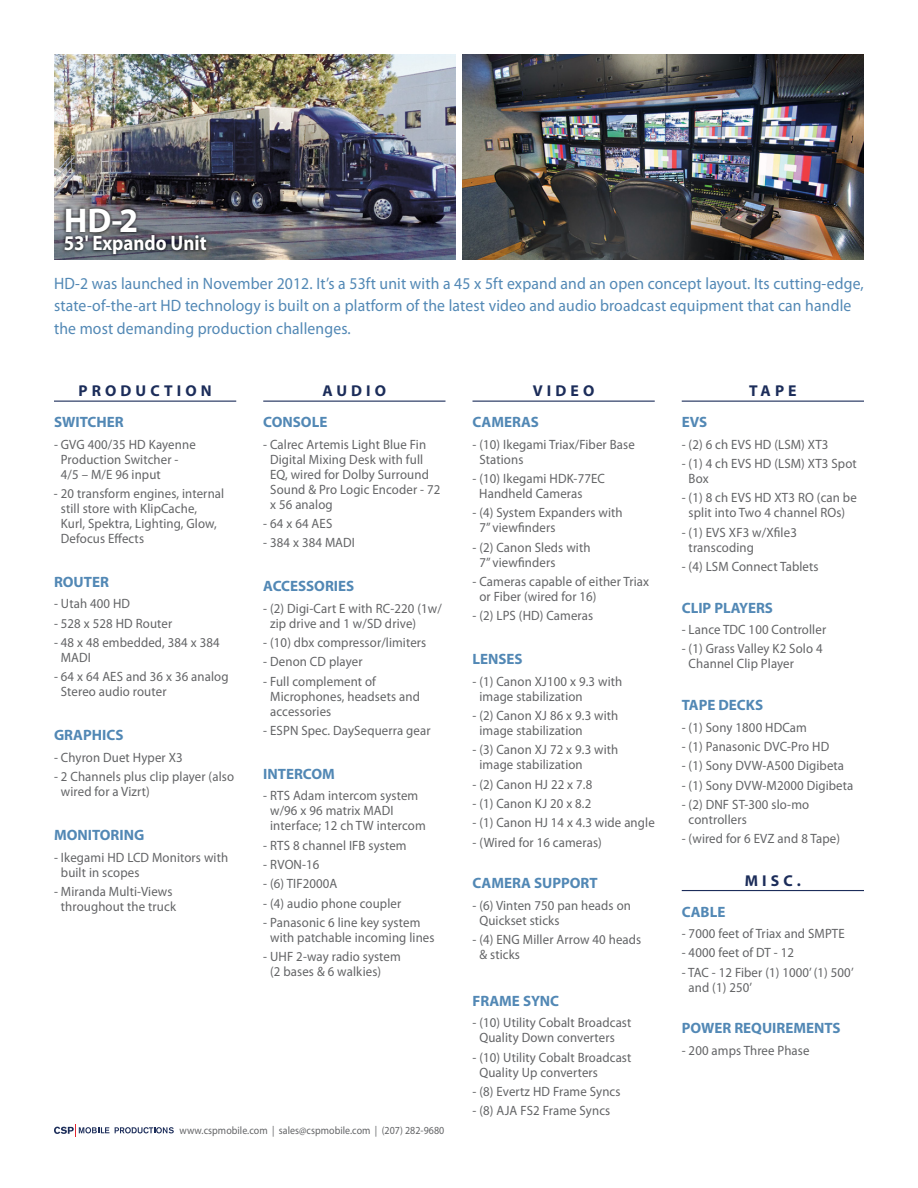
<style>
.page{position:relative;width:918px;height:1188px;background:#fff}
.page>*{position:absolute;margin:0;border:0;box-sizing:border-box;transform-origin:0 0}
.t1{font:700 34.5px "Myriad Pro";color:#fff}
.t2{font:700 21px "Myriad Pro";color:#fff;scale:.9 1}
.t3{font:16.5px/22.5px "Myriad Pro";letter-spacing:.01em;color:#5288b5;scale:.95 1}
.t4{font:700 15.75px "Myriad Pro";letter-spacing:.26em;color:#1c2d5a}
.t5{font:700 15px "Myriad Pro";color:#5288b5}
.t6{font:13.5px/15px "Myriad Pro";letter-spacing:.01em;color:#636466;scale:.95 1}
.t7{font:10.8px "Myriad Pro";letter-spacing:.005em;color:#636466;scale:.92 1}
</style>
<div class="page">
<hr style="left:54px;top:401px;width:182px;height:1px;background:#1c2d5a">
<hr style="left:263px;top:401px;width:183px;height:1px;background:#1c2d5a">
<hr style="left:472px;top:401px;width:183px;height:1px;background:#1c2d5a">
<hr style="left:682px;top:401px;width:182px;height:1px;background:#1c2d5a">
<hr style="left:682px;top:890px;width:182px;height:1px;background:#1c2d5a">
<img style="left:54px;top:54px;width:402px;height:206px">
<img style="left:462px;top:54px;width:402px;height:206px">
<svg style="left:61px;top:205px;width:149px;height:52px;background:#54565e"></svg>
<svg style="left:115px;top:1127px;width:59px;height:6px"></svg>
<svg style="left:54px;top:1124px;width:55px;height:12px"></svg>
<h1 class="t1" style="left:64px;top:198px;width:76px">HD-2</h1>
<h2 class="t2" style="left:64px;top:229px;width:160px">53' Expando Unit</h2>
<p class="t3" style="left:54px;top:272px;width:854px">HD-2 was launched in November 2012. It’s a 53ft unit with a 45 x 5ft expand and an open concept layout. Its cutting-edge, state-of-the-art HD technology is built on a platform of the latest video and audio broadcast equipment that can handle the most demanding production challenges.</p>
<p class="t4" style="left:79px;top:381px;width:135px">PRODUCTION</p>
<p class="t5" style="left:54px;top:412px;width:71px">SWITCHER</p>
<p class="t6" style="left:61px;top:436px;width:143px;text-indent:-7px">- GVG 400/35 HD Kayenne<br>Production Switcher -<br>4/5 – M/E 96 input</p>
<p class="t6" style="left:61px;top:486px;width:173px;text-indent:-7px">- 20 transform engines, internal still store with KlipCache,<br>Kurl, Spektra, Lighting, Glow,<br>Defocus Effects</p>
<p class="t5" style="left:54px;top:572px;width:56px">ROUTER</p>
<p class="t6" style="left:54px;top:596px;width:82px">- Utah 400 HD</p>
<p class="t6" style="left:54px;top:616px;width:126px">- 528 x 528 HD Router</p>
<p class="t6" style="left:61px;top:635px;width:169px;text-indent:-7px">- 48 x 48 embedded, 384 x 384<br>MADI</p>
<p class="t6" style="left:61px;top:669px;width:178px;text-indent:-7px">- 64 x 64 AES and 36 x 36 analog<br>Stereo audio router</p>
<p class="t5" style="left:54px;top:725px;width:71px">GRAPHICS</p>
<p class="t6" style="left:54px;top:750px;width:137px">- Chyron Duet Hyper X3</p>
<p class="t6" style="left:61px;top:769px;width:184px;text-indent:-7px">- 2 Channels plus clip player (also wired for a Vizrt)</p>
<p class="t5" style="left:54px;top:825px;width:92px">MONITORING</p>
<p class="t6" style="left:61px;top:849px;width:178px;text-indent:-7px">- Ikegami HD LCD Monitors with built in scopes</p>
<p class="t6" style="left:54px;top:884px;width:130px;text-align:center">- Miranda Multi-Views throughout the truck</p>
<p class="t4" style="left:323px;top:381px;width:65px">AUDIO</p>
<p class="t5" style="left:263px;top:412px;width:66px">CONSOLE</p>
<p class="t6" style="left:270px;top:436px;width:181px;text-indent:-7px">- Calrec Artemis Light Blue Fin<br>Digital Mixing Desk with full<br>EQ, wired for Dolby Surround<br>Sound &amp; Pro Logic Encoder - 72 x 56 analog</p>
<p class="t6" style="left:263px;top:516px;width:74px">- 64 x 64 AES</p>
<p class="t6" style="left:263px;top:535px;width:98px">- 384 x 384 MADI</p>
<p class="t5" style="left:263px;top:576px;width:93px">ACCESSORIES</p>
<p class="t6" style="left:270px;top:601px;width:182px;text-indent:-7px">- (2) Digi-Cart E with RC-220 (1w/ zip drive and 1 w/SD drive)</p>
<p class="t6" style="left:263px;top:635px;width:173px">- (10) dbx compressor/limiters</p>
<p class="t6" style="left:263px;top:654px;width:106px">- Denon CD player</p>
<p class="t6" style="left:270px;top:673px;width:159px;text-indent:-7px">- Full complement of<br>Microphones, headsets and accessories</p>
<p class="t6" style="left:263px;top:723px;width:178px">- ESPN Spec. DaySequerra gear</p>
<p class="t5" style="left:263px;top:764px;width:73px">INTERCOM</p>
<p class="t6" style="left:270px;top:788px;width:165px;text-indent:-7px">- RTS Adam intercom system w/96 x 96 matrix MADI interface; 12 ch TW intercom</p>
<p class="t6" style="left:263px;top:838px;width:152px">- RTS 8 channel IFB system</p>
<p class="t6" style="left:263px;top:857px;width:61px">- RVON-16</p>
<p class="t6" style="left:263px;top:876px;width:80px">- (6) TIF2000A</p>
<p class="t6" style="left:263px;top:895px;width:147px">- (4) audio phone coupler</p>
<p class="t6" style="left:270px;top:915px;width:175px;text-indent:-7px">- Panasonic 6 line key system with patchable incoming lines</p>
<p class="t6" style="left:270px;top:949px;width:139px;text-indent:-7px">- UHF 2-way radio system (2 bases &amp; 6 walkies)</p>
<p class="t7" style="left:180px;top:1123px;width:289px">www.cspmobile.com | sales@cspmobile.com | (207) 282-9680</p>
<p class="t4" style="left:533px;top:381px;width:63px">VIDEO</p>
<p class="t5" style="left:472px;top:412px;width:68px">CAMERAS</p>
<p class="t6" style="left:479px;top:436px;width:165px;text-indent:-7px">- (10) Ikegami Triax/Fiber Base<br>Stations</p>
<p class="t6" style="left:479px;top:471px;width:134px;text-indent:-7px">- (10) Ikegami HDK-77EC<br>Handheld Cameras</p>
<p class="t6" style="left:479px;top:505px;width:152px;text-indent:-7px">- (4) System Expanders with<br>7” viewfinders</p>
<p class="t6" style="left:479px;top:539px;width:119px;text-indent:-7px">- (2) Canon Sleds with<br>7” viewfinders</p>
<p class="t6" style="left:479px;top:574px;width:180px;text-indent:-7px">- Cameras capable of either Triax or Fiber (wired for 16)</p>
<p class="t6" style="left:472px;top:608px;width:129px">- (2) LPS (HD) Cameras</p>
<p class="t5" style="left:472px;top:649px;width:52px">LENSES</p>
<p class="t6" style="left:479px;top:673px;width:152px;text-indent:-7px">- (1) Canon XJ100 x 9.3 with image stabilization</p>
<p class="t6" style="left:479px;top:708px;width:148px;text-indent:-7px">- (2) Canon XJ 86 x 9.3 with image stabilization</p>
<p class="t6" style="left:479px;top:742px;width:148px;text-indent:-7px">- (3) Canon XJ 72 x 9.3 with image stabilization</p>
<p class="t6" style="left:472px;top:776px;width:128px">- (2) Canon HJ 22 x 7.8</p>
<p class="t6" style="left:472px;top:796px;width:127px">- (1) Canon KJ 20 x 8.2</p>
<p class="t6" style="left:472px;top:815px;width:193px">- (1) Canon HJ 14 x 4.3 wide angle</p>
<p class="t6" style="left:472px;top:834px;width:138px">- (Wired for 16 cameras)</p>
<p class="t5" style="left:472px;top:873px;width:127px">CAMERA SUPPORT</p>
<p class="t6" style="left:479px;top:898px;width:161px;text-indent:-7px">- (6) Vinten 750 pan heads on<br>Quickset sticks</p>
<p class="t6" style="left:479px;top:932px;width:172px;text-indent:-7px">- (4) ENG Miller Arrow 40 heads &amp; sticks</p>
<p class="t5" style="left:472px;top:991px;width:88px">FRAME SYNC</p>
<p class="t6" style="left:479px;top:1015px;width:162px;text-indent:-7px">- (10) Utility Cobalt Broadcast<br>Quality Down converters</p>
<p class="t6" style="left:479px;top:1049px;width:162px;text-indent:-7px">- (10) Utility Cobalt Broadcast<br>Quality Up converters</p>
<p class="t6" style="left:472px;top:1084px;width:157px">- (8) Evertz HD Frame Syncs</p>
<p class="t6" style="left:472px;top:1103px;width:147px">- (8) AJA FS2 Frame Syncs</p>
<p class="t4" style="left:749px;top:381px;width:49px">TAPE</p>
<p class="t5" style="left:682px;top:412px;width:27px">EVS</p>
<p class="t6" style="left:682px;top:436px;width:156px">- (2) 6 ch EVS HD (LSM) XT3</p>
<p class="t6" style="left:689px;top:456px;width:178px;text-indent:-7px">- (1) 4 ch EVS HD (LSM) XT3 Spot<br>Box</p>
<p class="t6" style="left:682px;top:490px;width:186px;text-align:center">- (1) 8 ch EVS HD XT3 RO (can be split into Two 4 channel ROs)</p>
<p class="t6" style="left:689px;top:524px;width:115px;text-indent:-7px">- (1) EVS XF3 w/Xfile3 transcoding</p>
<p class="t6" style="left:682px;top:559px;width:146px">- (4) LSM Connect Tablets</p>
<p class="t5" style="left:682px;top:598px;width:93px">CLIP PLAYERS</p>
<p class="t6" style="left:682px;top:622px;width:154px">- Lance TDC 100 Controller</p>
<p class="t6" style="left:689px;top:641px;width:143px;text-indent:-7px">- (1) Grass Valley K2 Solo 4<br>Channel Clip Player</p>
<p class="t5" style="left:682px;top:695px;width:83px">TAPE DECKS</p>
<p class="t6" style="left:682px;top:719px;width:133px">- (1) Sony 1800 HDCam</p>
<p class="t6" style="left:682px;top:739px;width:157px">- (1) Panasonic DVC-Pro HD</p>
<p class="t6" style="left:682px;top:758px;width:172px">- (1) Sony DVW-A500 Digibeta</p>
<p class="t6" style="left:682px;top:777px;width:182px">- (1) Sony DVW-M2000 Digibeta</p>
<p class="t6" style="left:689px;top:797px;width:128px;text-indent:-7px">- (2) DNF ST-300 slo-mo controllers</p>
<p class="t6" style="left:682px;top:831px;width:168px">- (wired for 6 EVZ and 8 Tape)</p>
<p class="t4" style="left:745px;top:870px;width:58px">MISC.</p>
<p class="t5" style="left:682px;top:902px;width:45px">CABLE</p>
<p class="t6" style="left:682px;top:926px;width:173px">- 7000 feet of Triax and SMPTE</p>
<p class="t6" style="left:682px;top:945px;width:120px">- 4000 feet of DT - 12</p>
<p class="t6" style="left:688px;top:965px;width:175px;text-indent:-7px">- TAC - 12 Fiber (1) 1000’ (1) 500’ and (1) 250’</p>
<p class="t5" style="left:682px;top:1019px;width:160px">POWER REQUIREMENTS</p>
<p class="t6" style="left:682px;top:1043px;width:136px">- 200 amps Three Phase</p>
</div>
